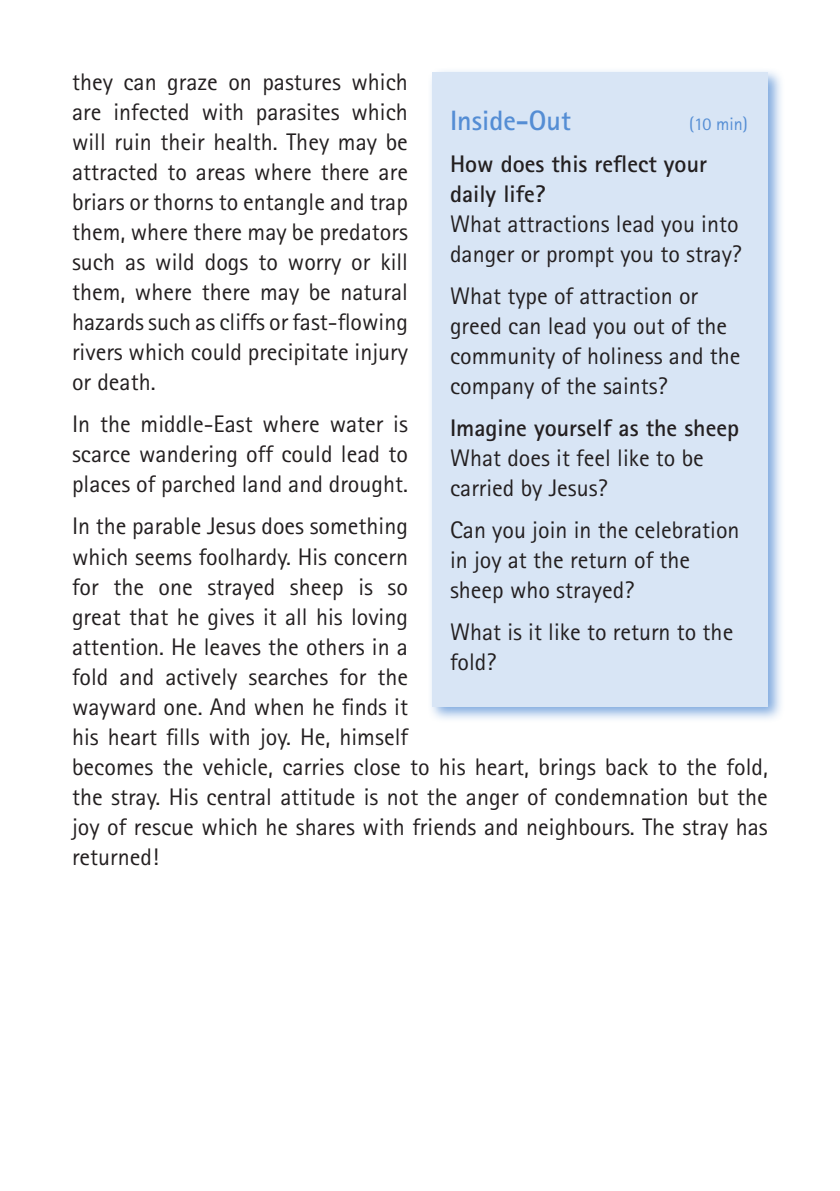
<style>
.page{position:relative;width:840px;height:1191px;background:#fff}
.page>*{position:absolute;margin:0;border:0;box-sizing:border-box;transform-origin:0 0}
.Heading_1{font:700 28px "Rotis Sans Serif";color:#548dd4}
.Body{font:24px/30px "Rotis Sans Serif";color:#231f20;text-align:justify}
.Body_left{font:24px/30px "Rotis Sans Serif";color:#231f20}
.Heading_2{font:700 24px/30px "Rotis Sans Serif";color:#231f20}
.Heading_1-2{font:18px "Rotis Sans Serif";color:#548dd4}
</style>
<div class="page">
<div style="left:427px;top:67px;width:357px;height:656px;background:#548dd4;opacity:.75"></div>
<div style="left:432px;top:72px;width:335px;height:634px;background:#d8e5f5"></div>
<p class="Body" style="left:72px;top:67px;width:337px">they can graze on pastures which are infected with parasites which will ruin their health. They may be attracted to areas where there are briars or thorns to entangle and trap them, where there may be predators such as wild dogs to worry or kill them, where there may be natural hazards such as cliffs or fast-flowing rivers which could precipitate injury or death.</p>
<p class="Body" style="left:72px;top:409px;width:337px">In the middle-East where water is scarce wandering off could lead to places of parched land and drought.</p>
<p class="Body" style="left:72px;top:511px;width:697px;text-align:left">In the parable Jesus does something<br>which seems foolhardy. His concern<br>for the one strayed sheep is so<br>great that he gives it all his loving<br>attention. He leaves the others in a<br>fold and actively searches for the<br>wayward one. And when he finds it<br>his heart fills with joy. He, himself<br>becomes the vehicle, carries close to his heart, brings back to the fold, the stray. His central attitude is not the anger of condemnation but the joy of rescue which he shares with friends and neighbours. The stray has returned!</p>
<p class="Heading_1" style="left:450px;top:103px;width:122px">Inside-Out</p>
<p class="Heading_1-2" style="left:688px;top:113px;width:60px">(10 min)</p>
<p class="Heading_2" style="left:450px;top:149px;width:258px">How does this reflect your daily life?</p>
<p class="Body_left" style="left:450px;top:209px;width:293px">What attractions lead you into danger or prompt you to stray?</p>
<p class="Body_left" style="left:450px;top:281px;width:292px">What type of attraction or greed can lead you out of the community of holiness and the company of the saints?</p>
<p class="Heading_2" style="left:450px;top:413px;width:290px">Imagine yourself as the sheep</p>
<p class="Body_left" style="left:450px;top:443px;width:255px">What does it feel like to be carried by Jesus?</p>
<p class="Body_left" style="left:450px;top:515px;width:291px">Can you join in the celebration in joy at the return of the sheep who strayed?</p>
<p class="Body_left" style="left:450px;top:617px;width:284px">What is it like to return to the fold?</p>
</div>
